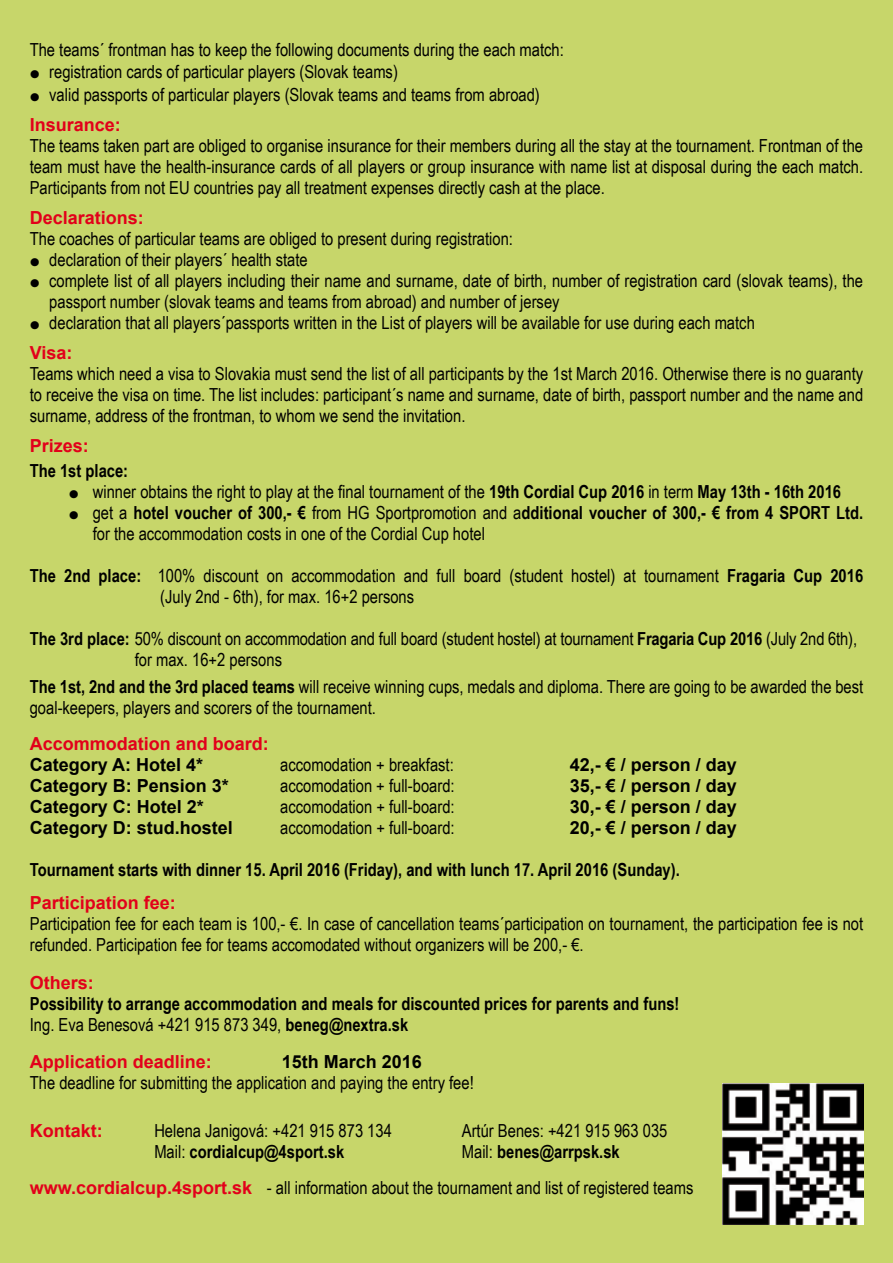
<style>
.page{position:relative;width:893px;height:1263px;background:#c7d66a}
.page>*{position:absolute;margin:0;border:0;box-sizing:border-box;transform-origin:0 0}
.t1{font:18px/21px "Arial Narrow";color:#000}
.t2{font:700 18px/21px "Arial Narrow";color:#000}
.t3{font:700 18px "Arial";color:#000}
.t4{font:700 18px "Arial";color:#e2001a}
.s1{font-family:"Arial";font-weight:700;font-size:28.5px}
.s2{font-weight:700}
.s3{font-weight:400}
.s4{font-family:"Arial";font-weight:700;color:#e2001a}
</style>
<div class="page">
<img style="left:722px;top:1083px;width:141px;height:142px">
<p class="t1" style="left:30px;top:38px;width:536px">The teams´ frontman has to keep the following documents during the each match:</p>
<p class="t1" style="left:30px;top:61px;width:370px"><span class="s1">•</span> registration cards of particular players (Slovak teams)</p>
<p class="t1" style="left:30px;top:83px;width:512px"><span class="s1">•</span> valid passports of particular players (Slovak teams and teams from abroad)</p>
<p class="t4" style="left:30px;top:112px;width:93px">Insurance:</p>
<p class="t1" style="left:30px;top:134px;width:835px;text-align:justify">The teams taken part are obliged to organise insurance for their members during all the stay at the tournament. Frontman of the team must have the health-insurance cards of all players or group insurance with name list at disposal during the each match.<br>Participants from not EU countries pay all treatment expenses directly cash at the place.</p>
<p class="t4" style="left:30px;top:205px;width:116px">Declarations:</p>
<p class="t1" style="left:30px;top:227px;width:485px">The coaches of particular teams are obliged to present during registration:</p>
<p class="t1" style="left:30px;top:248px;width:279px"><span class="s1">•</span> declaration of their players´ health state</p>
<p class="t1" style="left:49px;top:269px;width:815px;text-indent:-19px"><span class="s1">•</span> complete list of all players including their name and surname, date of birth, number of registration card (slovak teams), the passport number (slovak teams and teams from abroad) and number of jersey</p>
<p class="t1" style="left:30px;top:311px;width:727px"><span class="s1">•</span> declaration that all players´passports written in the List of players will be available for use during each match</p>
<p class="t4" style="left:30px;top:340px;width:44px">Visa:</p>
<p class="t1" style="left:30px;top:362px;width:835px;text-align:justify">Teams which need a visa to Slovakia must send the list of all participants by the 1st March 2016. Otherwise there is no guaranty to receive the visa on time. The list includes: participant´s name and surname, date of birth, passport number and the name and surname, address of the frontman, to whom we send the invitation.</p>
<p class="t4" style="left:30px;top:433px;width:61px">Prizes:</p>
<p class="t2" style="left:30px;top:459px;width:100px">The 1st place:</p>
<p class="t1" style="left:69px;top:481px;width:774px"><span class="s1">•</span> winner obtains the right to play at the final tournament of the <span class="s2">19th Cordial Cup 2016</span> in term <span class="s2">May 13th - 16th 2016</span></p>
<p class="t1" style="left:93px;top:502px;width:772px;text-indent:-24px"><span class="s1">•</span> get a <span class="s2">hotel voucher of 300,- €</span> from HG Sportpromotion and a<span class="s2">dditional voucher of 300,- € from 4 SPORT Ltd. </span>for the accommodation costs in one of the Cordial Cup hotel</p>
<p class="t1" style="left:160px;top:565px;width:704px;text-indent:-130px"><span class="s2">The 2nd place:</span> 100% discount on accommodation and full board (student hostel) at tournament <span class="s2">Fragaria Cup 2016 </span>(July 2nd - 6th), for max. 16+2 persons</p>
<p class="t1" style="left:135px;top:628px;width:724px;text-indent:-105px"><span class="s2">The 3rd place:</span> 50% discount on accommodation and full board (student hostel) at tournament <span class="s2">Fragaria Cup 2016</span> (July 2nd 6th), for max. 16+2 persons</p>
<p class="t1" style="left:30px;top:676px;width:835px"><span class="s2">The 1st, 2nd and the 3rd placed teams</span> will receive winning cups, medals and diploma. There are going to be awarded the best goal-keepers, players and scorers of the tournament.</p>
<p class="t4" style="left:30px;top:732px;width:241px">Accommodation and board:</p>
<p class="t3" style="left:30px;top:753px;width:175px">Category A: Hotel 4*</p>
<p class="t1" style="left:280px;top:754px;width:175px">accomodation + breakfast:</p>
<p class="t3" style="left:570px;top:753px;width:169px">42,- € / person / day</p>
<p class="t3" style="left:30px;top:774px;width:201px">Category B: Pension 3*</p>
<p class="t1" style="left:280px;top:775px;width:176px">accomodation + full-board:</p>
<p class="t3" style="left:570px;top:774px;width:169px">35,- € / person / day</p>
<p class="t3" style="left:30px;top:795px;width:176px">Category C: Hotel 2*</p>
<p class="t1" style="left:280px;top:796px;width:176px">accomodation + full-board:</p>
<p class="t3" style="left:570px;top:795px;width:169px">30,- € / person / day</p>
<p class="t3" style="left:30px;top:816px;width:205px">Category D: stud.hostel</p>
<p class="t1" style="left:280px;top:817px;width:176px">accomodation + full-board:</p>
<p class="t3" style="left:570px;top:816px;width:169px">20,- € / person / day</p>
<p class="t2" style="left:30px;top:858px;width:651px">Tournament starts with dinner 15. April 2016 (Friday), and with lunch 17. April 2016 (Sunday).</p>
<p class="t4" style="left:30px;top:891px;width:148px">Participation fee:</p>
<p class="t1" style="left:30px;top:913px;width:835px">Participation fee for each team is 100,- €. In case of cancellation teams´participation on tournament, the participation fee is not refunded. Participation fee for teams accomodated without organizers will be 200,- €.</p>
<p class="t4" style="left:30px;top:970px;width:66px">Others:</p>
<p class="t2" style="left:30px;top:992px;width:651px">Possibility to arrange accommodation and meals for discounted prices for parents and funs!<br><span class="s3">Ing. Eva Benesová +421 915 873 349,</span> beneg@nextra.sk</p>
<p class="t4" style="left:30px;top:1050px;width:184px">Application deadline:</p>
<p class="t3" style="left:282px;top:1050px;width:142px">15th March 2016</p>
<p class="t1" style="left:30px;top:1072px;width:445px">The deadline for submitting the application and paying the entry fee!</p>
<p class="t4" style="left:30px;top:1119px;width:74px">Kontakt:</p>
<p class="t1" style="left:154px;top:1120px;width:239px">Helena Janigová: +421 915 873 134</p>
<p class="t1" style="left:462px;top:1120px;width:207px">Artúr Benes: +421 915 963 035</p>
<p class="t2" style="left:154px;top:1140px;width:191px"><span class="s3">Mail:</span> cordialcup@4sport.sk</p>
<p class="t1" style="left:30px;top:1133px;width:665px;line-height:36px;text-indent:432px">Mail: <span class="s2">benes@arrpsk.sk </span><span class="s4">www.cordialcup.4sport.sk</span> - all information about the tournament and list of registered teams</p>
</div>
